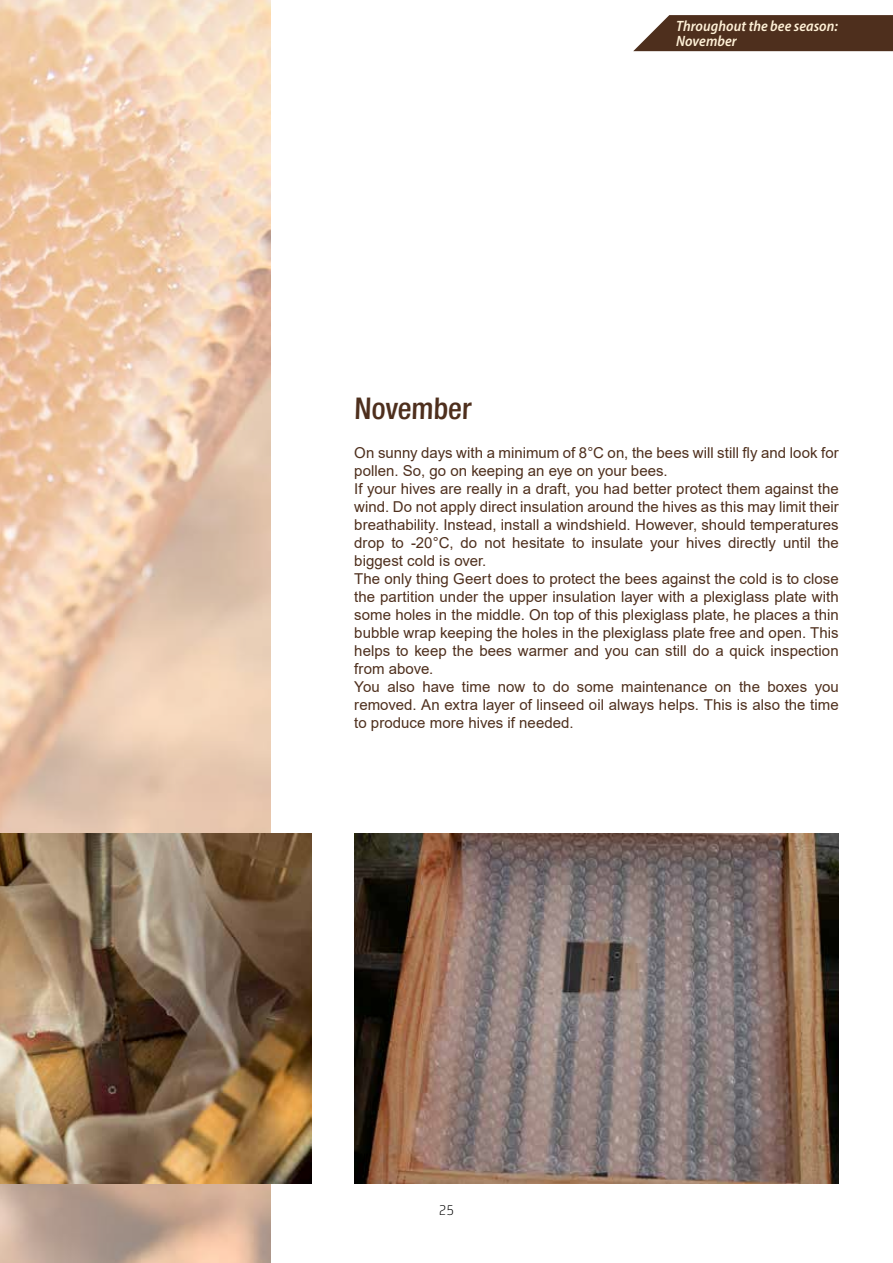
<style>
.page{position:relative;width:893px;height:1263px;background:#fff}
.page>*{position:absolute;margin:0;border:0;box-sizing:border-box;transform-origin:0 0}
.t1{font:italic 500 condensed 30px "Helvetica Neue LT Std";color:#4e2f1d}
.t2{font:15px/18px "Arial";letter-spacing:.005em;color:#4e2f1d}
.t3{font:italic 600 semi-condensed 15px/15px "Myriad Pro";letter-spacing:.005em;color:#fff1d7}
.t4{font:300 15px "FS Joey";color:#000}
</style>
<div class="page">
<img style="left:0;top:0;width:270px;height:1263px">
<svg style="left:633px;top:15px;width:260px;height:36px;background:#5b3e2d"></svg>
<img style="left:354px;top:833px;width:485px;height:350px">
<img style="left:0;top:833px;width:311px;height:350px">
<p class="t3" style="left:676px;top:18px;width:163px">Throughout the bee season:<br>November</p>
<h1 class="t1" style="left:354px;top:390px;width:118px">November</h1>
<p class="t2" style="left:354px;top:444px;width:486px">On sunny days with a minimum of 8°C on, the bees will still fly and look for pollen. So, go on keeping an eye on your bees.<br>If your hives are really in a draft, you had better protect them against the wind. Do not apply direct insulation around the hives as this may limit their breathability. Instead, install a windshield. However, should temperatures drop to -20°C, do not hesitate to insulate your hives directly until the biggest cold is over.<br>The only thing Geert does to protect the bees against the cold is to close the partition under the upper insulation layer with a plexiglass plate with some holes in the middle. On top of this plexiglass plate, he places a thin bubble wrap keeping the holes in the plexiglass plate free and open. This helps to keep the bees warmer and you can still do a quick inspection from above.<br>You also have time now to do some maintenance on the boxes you removed. An extra layer of linseed oil always helps. This is also the time to produce more hives if needed.</p>
<p class="t4" style="left:439px;top:1200px;width:17px">25</p>
</div>
